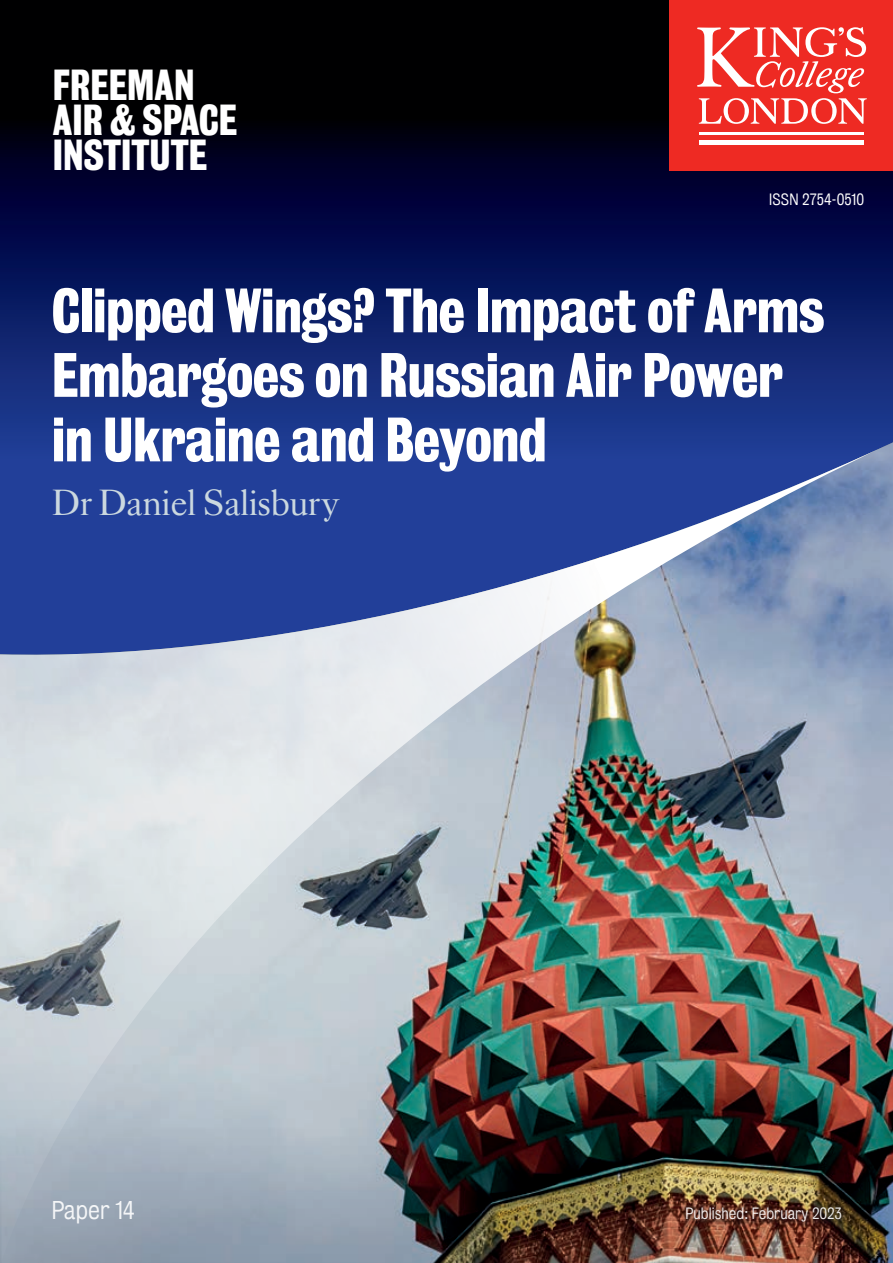
<style>
.page{position:relative;width:893px;height:1263px;background:#fff}
.page>*{position:absolute;margin:0;border:0;box-sizing:border-box;transform-origin:0 0}
.t1{font:57px/64.5px "Kings Bureau Grot Three Seven";letter-spacing:-.005em;color:#fff}
.t2{font:39.6px/35px "Kings Bureau Grot Three Seven";color:#fff}
.t3{font:36px "Kings Caslon Display";color:#cbd8df}
.t4{font:23.7px "Kings Bureau Grot Five One";color:#fff}
.t5{font:15px "Kings Bureau Grot Five One";color:#fff}
</style>
<div class="page">
<svg style="left:0;top:0;width:893px;height:437px;background:#071243"></svg>
<div style="left:670px;top:0;width:223px;height:170px;background:#ee2a23"></div>
<hr style="left:699px;top:133px;width:164px;height:2px;background:#fff">
<div style="left:699px;top:140px;width:164px;height:5px;background:#fff"></div>
<svg style="left:697px;top:27px;width:170px;height:97px"></svg>
<img style="left:0;top:442px;width:893px;height:821px">
<p class="t2" style="left:53px;top:68px;width:186px">FREEMAN<br>AIR &amp; SPACE<br>INSTITUTE</p>
<p class="t5" style="left:769px;top:191px;width:97px">ISSN 2754-0510</p>
<p class="t1" style="left:52px;top:278px;width:774px">Clipped Wings? The Impact of Arms<br>Embargoes on Russian Air Power in Ukraine and Beyond</p>
<p class="t3" style="left:52px;top:482px;width:290px">Dr Daniel Salisbury</p>
<p class="t4" style="left:51px;top:1197px;width:85px">Paper 14</p>
<p class="t5" style="left:685px;top:1205px;width:158px">Published: February 2023</p>
</div>
